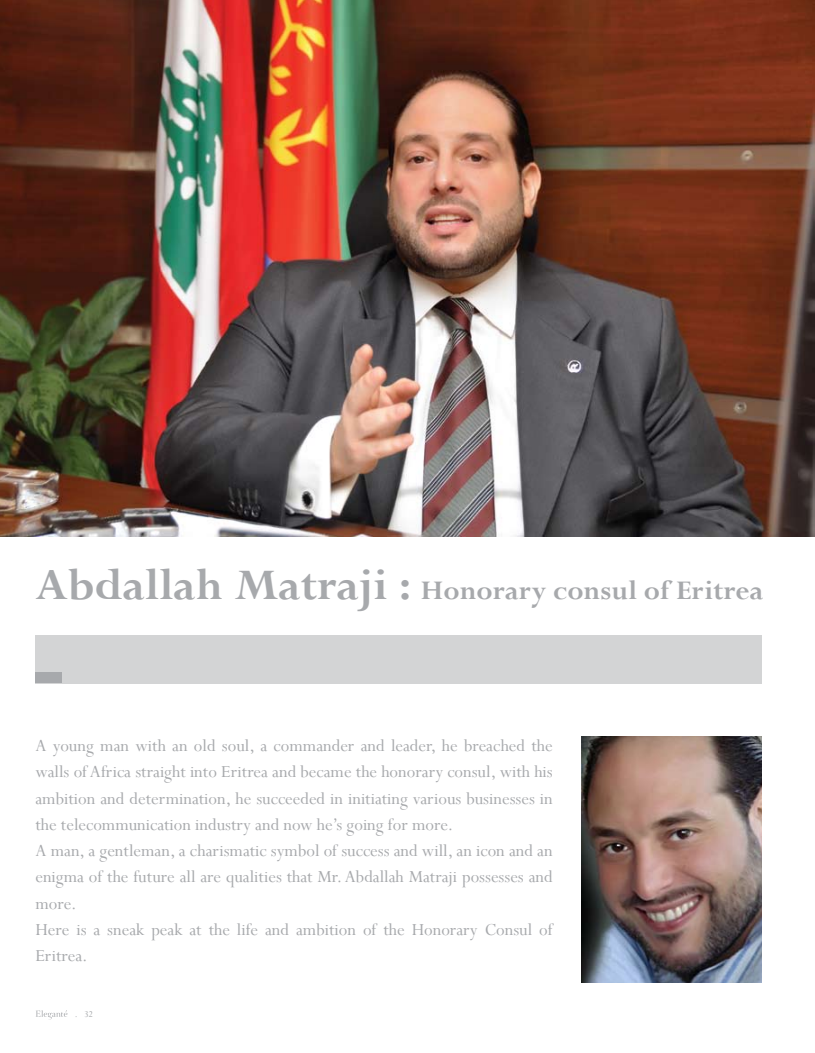
<style>
.page{position:relative;width:815px;height:1053px;background:#fff}
.page>*{position:absolute;margin:0;border:0;box-sizing:border-box;transform-origin:0 0}
.t1{font:700 30px "Perpetua";color:#a7a9ac}
.t2{font:18.75px/26.2px "Perpetua";color:#a7a9ac}
.t3{font:10px "Perpetua";color:#a7a9ac}
.s1{font-size:48.75px}
</style>
<div class="page">
<svg style="left:36px;top:1010px;width:31px;height:9px"></svg>
<img style="left:0;top:0;width:815px;height:536px">
<div style="left:35px;top:634px;width:727px;height:49px;background:#d3d4d5"></div>
<div style="left:35px;top:672px;width:27px;height:11px;background:#a7a9ac"></div>
<img style="left:581px;top:736px;width:181px;height:245px">
<h1 class="t1" style="left:35px;top:571px;width:729px"><span class="s1">Abdallah Matraji :</span> Honorary consul of Eritrea</h1>
<p class="t2" style="left:35px;top:732px;width:519px">A young man with an old soul, a commander and leader, he breached the walls of Africa straight into Eritrea and became the honorary consul, with his ambition and determination, he succeeded in initiating various businesses in the telecommunication industry and now he’s going for more.<br>A man, a gentleman, a charismatic symbol of success and will, an icon and an enigma of the future all are qualities that Mr. Abdallah Matraji possesses and more.<br>Here is a sneak peak at the life and ambition of the Honorary Consul of Eritrea.</p>
<p class="t3" style="left:75px;top:1007px;width:20px">. 32</p>
</div>
